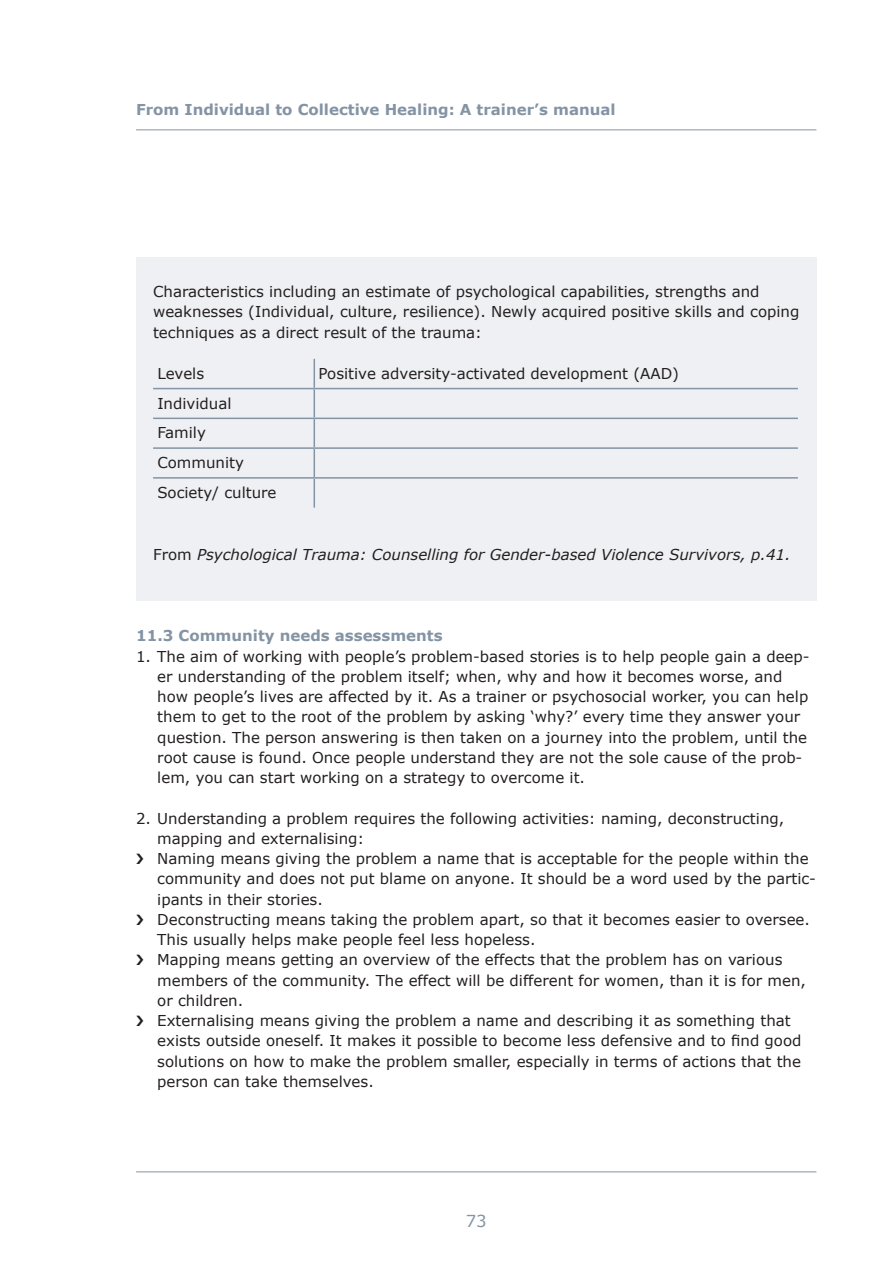
<style>
.page{position:relative;width:893px;height:1263px;background:#fff}
.page>*{position:absolute;margin:0;border:0;box-sizing:border-box;transform-origin:0 0}
.t1{font:16.5px "Verdana";color:#8494a4}
.t2{font:15px/20.2px "Verdana";color:#231f20}
.t3{font:700 15px "Verdana";color:#8494a4}
.t4{font:italic 15px "Verdana";color:#231f20}
.s1{font-style:normal}
</style>
<div class="page">
<hr style="left:136px;top:1171px;width:680px;height:1px;background:#8494a4">
<hr style="left:136px;top:129px;width:680px;height:1px;background:#8494a4">
<div style="left:136px;top:257px;width:680px;height:344px;background:#eff0f3"></div>
<hr style="left:153px;top:388px;width:161px;height:1px;background:#8494a4">
<hr style="left:314px;top:388px;width:484px;height:1px;background:#8494a4">
<hr style="left:153px;top:418px;width:161px;height:1px;background:#8494a4">
<hr style="left:314px;top:418px;width:484px;height:1px;background:#8494a4">
<hr style="left:153px;top:447px;width:161px;height:2px;background:#8494a4">
<hr style="left:314px;top:447px;width:484px;height:2px;background:#8494a4">
<hr style="left:153px;top:477px;width:161px;height:2px;background:#8494a4">
<hr style="left:314px;top:477px;width:484px;height:2px;background:#8494a4">
<svg style="left:314px;top:359px;width:1px;height:149px"></svg>
<p class="t3" style="left:136px;top:100px;width:481px">From Individual to Collective Healing: A trainer’s manual</p>
<p class="t2" style="left:153px;top:282px;width:648px">Characteristics including an estimate of psychological capabilities, strengths and weaknesses (Individual, culture, resilience). Newly acquired positive skills and coping techniques as a direct result of the trauma:</p>
<p class="t2" style="left:157px;top:363px;width:48px">Levels</p>
<p class="t2" style="left:319px;top:363px;width:362px">Positive adversity-activated development (AAD)</p>
<p class="t2" style="left:157px;top:388px;width:121px;line-height:29.7px">Individual<br>Family<br>Community<br>Society/ culture</p>
<p class="t4" style="left:153px;top:545px;width:639px"><span class="s1">From</span> Psychological Trauma: Counselling for Gender-based Violence Survivors, p.41.</p>
<p class="t3" style="left:136px;top:626px;width:308px">11.3 Community needs assessments</p>
<p class="t2" style="left:157px;top:646px;width:654px;text-indent:-21px">1. The aim of working with people’s problem-based stories is to help people gain a deep&shy;er understanding of the problem itself; when, why and how it becomes worse, and how people’s lives are affected by it. As a trainer or psychosocial worker, you can help them to get to the root of the problem by asking ‘why?’ every time they answer your question. The person answering is then taken on a journey into the problem, until the root cause is found. Once people understand they are not the sole cause of the prob&shy;lem, you can start working on a strategy to overcome it.</p>
<p class="t2" style="left:157px;top:808px;width:660px;text-indent:-21px">2. Understanding a problem requires the following activities: naming, deconstructing, mapping and externalising:<br>Naming means giving the problem a name that is acceptable for the people within the community and does not put blame on anyone. It should be a word used by the partic&shy;ipants in their stories.<br>Deconstructing means taking the problem apart, so that it becomes easier to oversee.<br>This usually helps make people feel less hopeless.<br>Mapping means getting an overview of the effects that the problem has on various members of the community. The effect will be different for women, than it is for men, or children.<br>Externalising means giving the problem a name and describing it as something that exists outside oneself. It makes it possible to become less defensive and to find good solutions on how to make the problem smaller, especially in terms of actions that the person can take themselves.</p>
<p class="t1" style="left:466px;top:1211px;width:22px">73</p>
</div>
